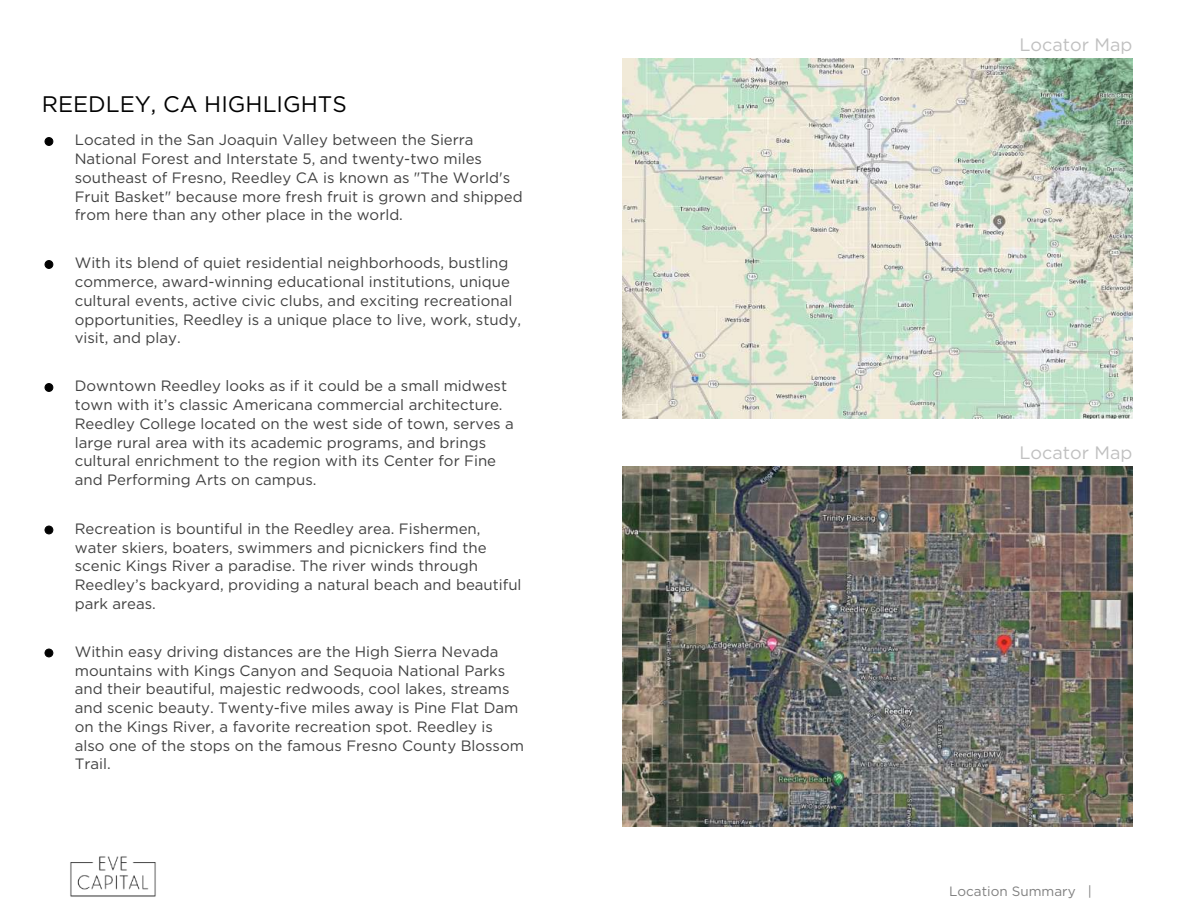
<style>
.page{position:relative;width:1188px;height:918px;background:#fff}
.page>*{position:absolute;margin:0;border:0;box-sizing:border-box;transform-origin:0 0}
.t1{font:22.5px "Gotham";color:#020202}
.t2{font:18px "Gotham";color:#c0c0c0}
.t3{font:15px/18.8px "Gotham";color:#404040}
.t4{font:13.5px "Gotham";color:#808080}
.s1{font-size:30px;color:#020202}
.s2{font-family:"Helvetica";font-size:16.5px;color:#fff}
</style>
<div class="page">
<img style="left:622px;top:58px;width:510px;height:360px">
<img style="left:622px;top:466px;width:510px;height:361px">
<img style="left:70px;top:856px;width:86px;height:41px">
<h1 class="t1" style="left:42px;top:95px;width:307px">REEDLEY, CA HIGHLIGHTS</h1>
<p class="t3" style="left:75px;top:132px;width:449px;text-indent:-33px"><span class="s1">•</span> Located in the San Joaquin Valley between the Sierra National Forest and Interstate 5, and twenty-two miles southeast of Fresno, Reedley CA is known as "The World's Fruit Basket" because more fresh fruit is grown and shipped from here than any other place in the world.</p>
<p class="t3" style="left:75px;top:255px;width:448px;text-indent:-33px"><span class="s1">•</span> With its blend of quiet residential neighborhoods, bustling commerce, award-winning educational institutions, unique cultural events, active civic clubs, and exciting recreational opportunities, Reedley is a unique place to live, work, study, visit, and play.</p>
<p class="t3" style="left:75px;top:378px;width:441px;text-indent:-33px"><span class="s1">•</span> Downtown Reedley looks as if it could be a small midwest town with it’s classic Americana commercial architecture.<br>Reedley College located on the west side of town, serves a large rural area with its academic programs, and brings cultural enrichment to the region with its Center for Fine and Performing Arts on campus.</p>
<p class="t3" style="left:75px;top:520px;width:448px;text-indent:-33px"><span class="s1">•</span> Recreation is bountiful in the Reedley area. Fishermen, water skiers, boaters, swimmers and picnickers find the scenic Kings River a paradise. The river winds through Reedley’s backyard, providing a natural beach and beautiful park areas.</p>
<p class="t3" style="left:75px;top:643px;width:451px;text-indent:-33px"><span class="s1">•</span> Within easy driving distances are the High Sierra Nevada mountains with Kings Canyon and Sequoia National Parks and their beautiful, majestic redwoods, cool lakes, streams and scenic beauty. Twenty-five miles away is Pine Flat Dam on the Kings River, a favorite recreation spot. Reedley is also one of the stops on the famous Fresno County Blossom Trail.</p>
<p class="t2" style="left:1019px;top:38px;width:115px">Locator Map</p>
<p class="t2" style="left:1019px;top:446px;width:115px">Locator Map</p>
<p class="t4" style="left:949px;top:886px;width:170px">Location Summary | <span class="s2">6</span></p>
</div>
